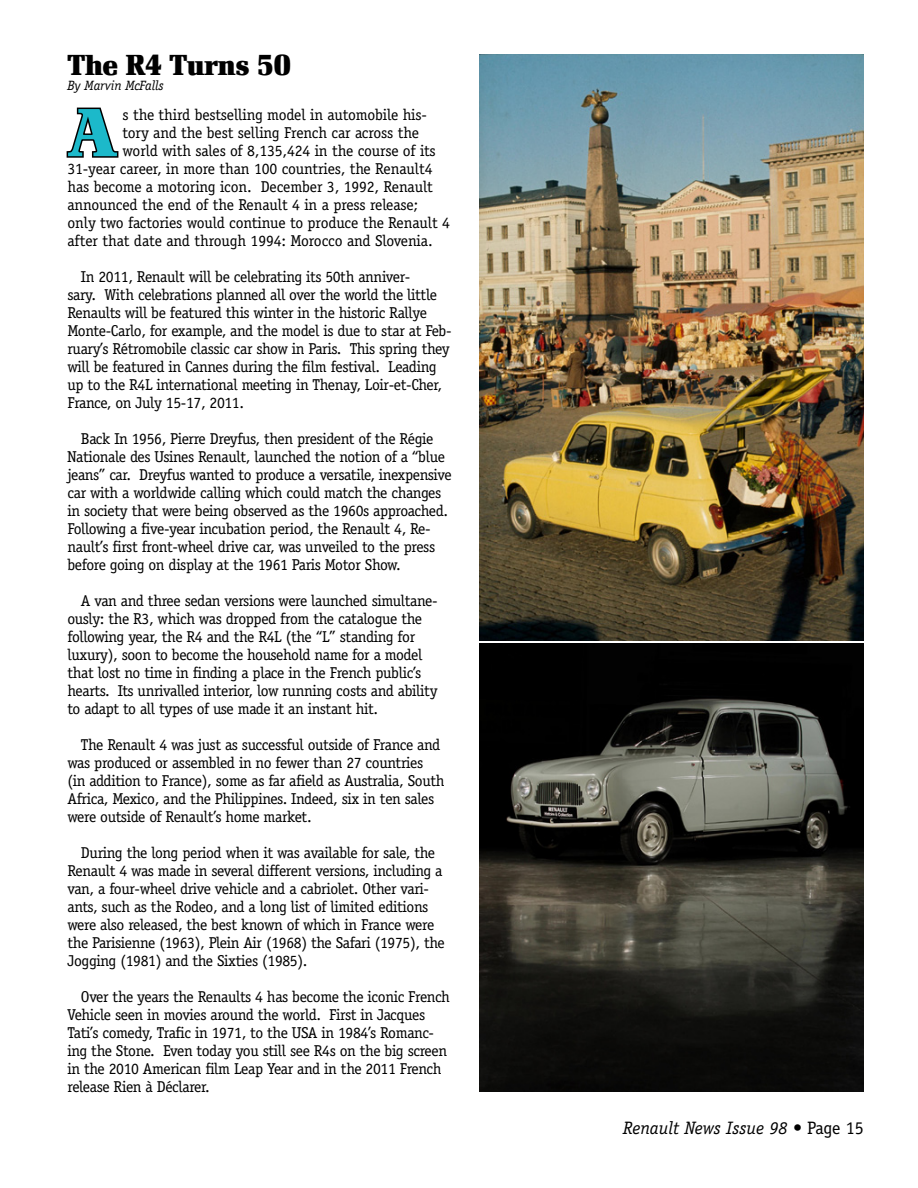
<style>
.page{position:relative;width:918px;height:1188px;background:#fff}
.page>*{position:absolute;margin:0;border:0;box-sizing:border-box;transform-origin:0 0}
.t1{font:66.75px "Renault BQ Bold";color:#1cb9ca}
.t2{font:28.5px "Renault BQ Bold";letter-spacing:-.01em;color:#000}
.t3{font:italic 18px "Officina Serif";color:#000}
.t4{font:15.75px/18px "Officina Serif";letter-spacing:-.025em;color:#000}
.t5{font:italic 13.5px "Officina Serif";letter-spacing:-.01em;color:#000}
.s1{font-style:normal}
</style>
<div class="page">
<svg style="left:66px;top:107px;width:53px;height:51px"></svg>
<img style="left:479px;top:54px;width:385px;height:587px">
<img style="left:479px;top:644px;width:385px;height:447px">
<h2 class="t2" style="left:68px;top:49px;width:225px">The R4 Turns 50</h2>
<p class="t5" style="left:68px;top:78px;width:98px">By Marvin McFalls</p>
<h1 class="t1" style="left:68px;top:94px;width:52px">A</h1>
<p class="t4" style="left:123px;top:106px;width:306px">s the third bestselling model in automobile his-</p>
<p class="t4" style="left:123px;top:124px;width:298px">tory and the best selling French car across the</p>
<p class="t4" style="left:123px;top:142px;width:315px">world with sales of 8,135,424 in the course of its</p>
<p class="t4" style="left:67px;top:160px;width:367px">31-year career, in more than 100 countries, the Renault4</p>
<p class="t4" style="left:67px;top:178px;width:367px">has become a motoring icon. December 3, 1992, Renault</p>
<p class="t4" style="left:67px;top:196px;width:352px">announced the end of the Renault 4 in a press release;</p>
<p class="t4" style="left:67px;top:214px;width:384px">only two factories would continue to produce the Renault 4</p>
<p class="t4" style="left:67px;top:232px;width:367px">after that date and through 1994: Morocco and Slovenia.</p>
<p class="t4" style="left:67px;top:268px;width:386px;text-indent:13px">In 2011, Renault will be celebrating its 50th anniver-<br>sary. With celebrations planned all over the world the little Renaults will be featured this winter in the historic Rallye Monte-Carlo, for example, and the model is due to star at Feb&shy;ruary’s Rétromobile classic car show in Paris. This spring they will be featured in Cannes during the film festival. Leading up to the R4L international meeting in Thenay, Loir-et-Cher, France, on July 15-17, 2011.</p>
<p class="t4" style="left:67px;top:430px;width:386px;text-indent:13px">Back In 1956, Pierre Dreyfus, then president of the Régie Nationale des Usines Renault, launched the notion of a “blue jeans” car. Dreyfus wanted to produce a versatile, inexpensive car with a worldwide calling which could match the changes in society that were being observed as the 1960s approached.<br>Following a five-year incubation period, the Renault 4, Re&shy;nault’s first front-wheel drive car, was unveiled to the press before going on display at the 1961 Paris Motor Show.</p>
<p class="t4" style="left:67px;top:592px;width:372px;text-indent:13px">A van and three sedan versions were launched simultane&shy;ously: the R3, which was dropped from the catalogue the following year, the R4 and the R4L (the “L” standing for luxury), soon to become the household name for a model that lost no time in finding a place in the French public’s hearts. Its unrivalled interior, low running costs and ability to adapt to all types of use made it an instant hit.</p>
<p class="t4" style="left:67px;top:736px;width:379px;text-indent:13px">The Renault 4 was just as successful outside of France and was produced or assembled in no fewer than 27 countries (in addition to France), some as far afield as Australia, South Africa, Mexico, and the Philippines. Indeed, six in ten sales were outside of Renault’s home market.</p>
<p class="t4" style="left:67px;top:844px;width:379px;text-indent:13px">During the long period when it was available for sale, the Renault 4 was made in several different versions, including a van, a four-wheel drive vehicle and a cabriolet. Other vari&shy;ants, such as the Rodeo, and a long list of limited editions were also released, the best known of which in France were the Parisienne (1963), Plein Air (1968) the Safari (1975), the Jogging (1981) and the Sixties (1985).</p>
<p class="t4" style="left:67px;top:988px;width:384px;text-indent:13px">Over the years the Renaults 4 has become the iconic French Vehicle seen in movies around the world. First in Jacques Tati’s comedy, Trafic in 1971, to the USA in 1984’s Romanc&shy;ing the Stone. Even today you still see R4s on the big screen in the 2010 American film Leap Year and in the 2011 French release Rien à Déclarer.</p>
<p class="t3" style="left:623px;top:1118px;width:242px">Renault News Issue 98 • <span class="s1">Page 15</span></p>
</div>
